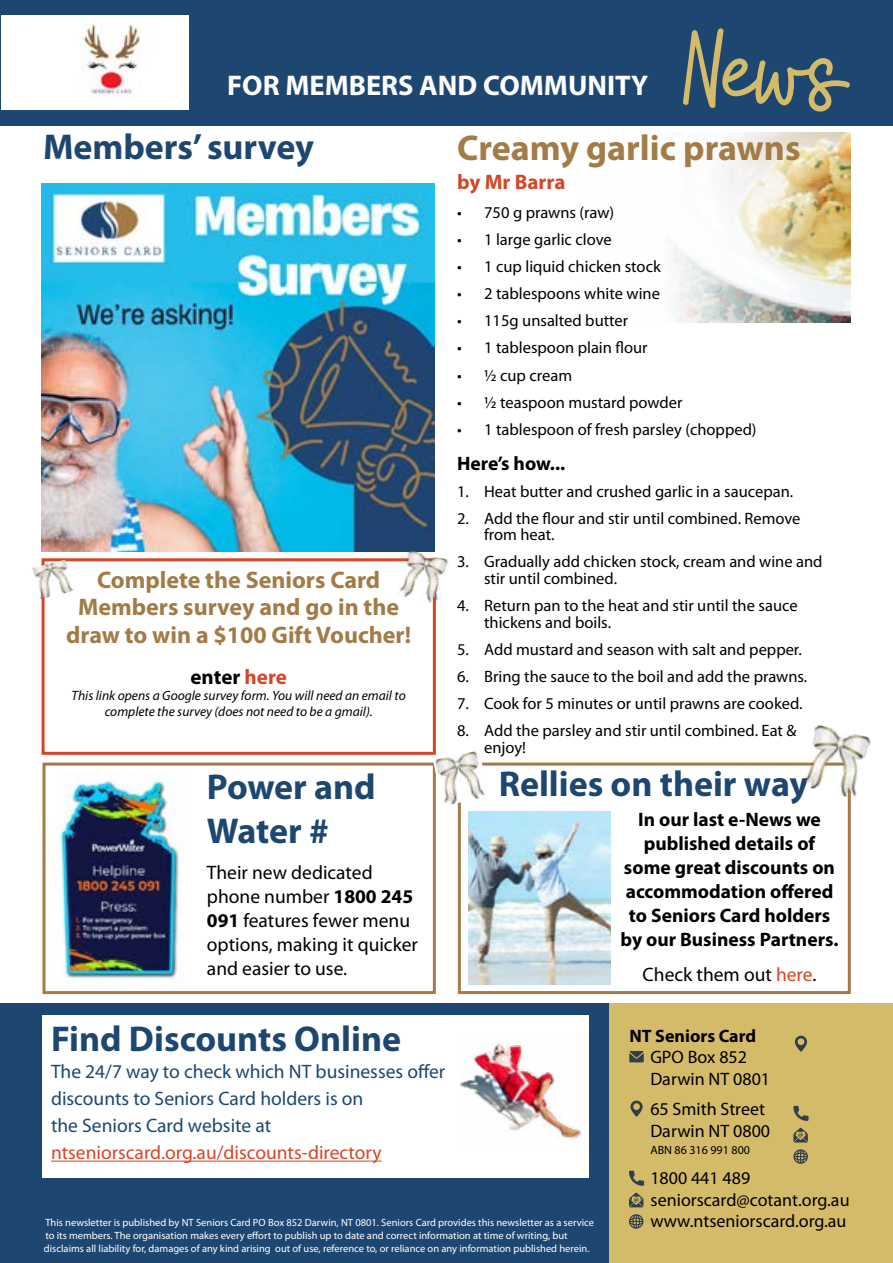
<style>
.page{position:relative;width:893px;height:1263px;background:#fff}
.page>*{position:absolute;margin:0;border:0;box-sizing:border-box;transform-origin:0 0}
.t1{font:700 36px/43.2px "Myriad Pro";color:#1d4771}
.t2{font:700 36px "Myriad Pro";color:#a27b46}
.t3{font:700 28.5px "Myriad Pro";color:#fff}
.t4{font:700 24px/27.8px "Myriad Pro";color:#a27b46;text-align:center}
.t5{font:700 21px "Myriad Pro";color:#d14727}
.t6{font:700 21px "Myriad Pro";color:#000}
.t7{font:700 19.5px/24px "Myriad Pro";color:#000;text-align:center}
.t8{font:19.5px/24px "Myriad Pro";color:#000}
.t9{font:19.5px/27px "Myriad Pro";color:#1d4771}
.t10{font:19.5px "Myriad Pro";color:#d14727}
.t11{font:18px/21.6px "Myriad Pro";color:#000}
.t12{font:700 18px "Myriad Pro";color:#000}
.t13{font:16.5px/16.5px "Myriad Pro";color:#000}
.t14{font:italic 13.5px/16.2px "Myriad Pro";color:#000;text-align:center}
.t15{font:12px "Myriad Pro";color:#000}
.t16{font:10.5px/12.6px "Myriad Pro";color:#fff}
.s1{color:#d14727}
.s2{font-weight:700}
</style>
<div class="page">
<img style="left:670px;top:133px;width:180px;height:189px">
<div style="left:608px;top:1005px;width:285px;height:258px;background:#d4bb69"></div>
<div style="left:0;top:1005px;width:608px;height:258px;background:#1d4771"></div>
<svg style="left:629px;top:1051px;width:15px;height:11px"></svg>
<svg style="left:629px;top:1214px;width:14px;height:15px"></svg>
<svg style="left:629px;top:1170px;width:15px;height:37px"></svg>
<svg style="left:630px;top:1100px;width:13px;height:17px"></svg>
<div style="left:43px;top:1016px;width:546px;height:162px;background:#fff"></div>
<hr style="left:51px;top:1160px;width:331px;height:1px;background:#d14727">
<img style="left:459px;top:1043px;width:123px;height:96px">
<svg style="left:793px;top:1149px;width:15px;height:15px"></svg>
<svg style="left:793px;top:1106px;width:15px;height:15px"></svg>
<svg style="left:793px;top:1128px;width:15px;height:14px"></svg>
<svg style="left:795px;top:1036px;width:12px;height:16px"></svg>
<img style="left:58px;top:773px;width:126px;height:212px">
<div style="left:43px;top:762px;width:393px;height:232px;border:3px solid #a27b46"></div>
<div style="left:458px;top:762px;width:393px;height:232px;border:3px solid #a27b46"></div>
<img style="left:468px;top:811px;width:143px;height:174px">
<img style="left:799px;top:724px;width:72px;height:76px">
<img style="left:42px;top:184px;width:393px;height:368px">
<div style="left:42px;top:558px;width:394px;height:197px;border:3px solid #d14727"></div>
<img style="left:397px;top:550px;width:52px;height:55px">
<img style="left:31px;top:559px;width:43px;height:41px">
<img style="left:433px;top:750px;width:55px;height:56px">
<div style="left:2px;top:0;width:891px;height:125px;background:#1d4771"></div>
<svg style="left:683px;top:28px;width:167px;height:84px"></svg>
<div style="left:2px;top:16px;width:187px;height:94px;background:#fff"></div>
<img style="left:81px;top:24px;width:60px;height:70px">
<h2 class="t3" style="left:227px;top:70px;width:422px">FOR MEMBERS AND COMMUNITY</h2>
<h1 class="t1" style="left:43px;top:125px;width:273px">Members’ survey</h1>
<h3 class="t4" style="left:66px;top:566px;width:346px">Complete the Seniors Card<br>Members survey and go in the draw to win a $100 Gift Voucher!</h3>
<h3 class="t6" style="left:190px;top:665px;width:98px">enter <span class="s1">here</span></h3>
<p class="t14" style="left:72px;top:688px;width:336px">This link opens a Google survey form. You will need an email to complete the survey (does not need to be a gmail).</p>
<h1 class="t1" style="left:207px;top:766px;width:170px">Power and<br>Water #</h1>
<h3 class="t8" style="left:207px;top:861px;width:213px">Their new dedicated phone number <span class="s2">1800 245<br>091</span> features fewer menu options, making it quicker and easier to use.</h3>
<h1 class="t2" style="left:457px;top:128px;width:345px">Creamy garlic prawns</h1>
<h3 class="t5" style="left:457px;top:170px;width:110px">by Mr Barra</h3>
<h3 class="t13" style="left:457px;top:204px;width:159px">• 750 g prawns (raw)</h3>
<h3 class="t13" style="left:457px;top:231px;width:156px">• 1 large garlic clove</h3>
<h3 class="t13" style="left:457px;top:259px;width:205px">• 1 cup liquid chicken stock</h3>
<h3 class="t13" style="left:457px;top:286px;width:204px">• 2 tablespoons white wine</h3>
<h3 class="t13" style="left:457px;top:313px;width:173px">• 115g unsalted butter</h3>
<h3 class="t13" style="left:457px;top:340px;width:192px">• 1 tablespoon plain flour</h3>
<h3 class="t13" style="left:457px;top:367px;width:116px">• ½ cup cream</h3>
<h3 class="t13" style="left:457px;top:394px;width:227px">• ½ teaspoon mustard powder</h3>
<h3 class="t13" style="left:457px;top:421px;width:301px">• 1 tablespoon of fresh parsley (chopped)</h3>
<h3 class="t7" style="left:457px;top:451px;width:110px">Here’s how...</h3>
<h3 class="t13" style="left:457px;top:483px;width:338px">1. Heat butter and crushed garlic in a saucepan.</h3>
<h3 class="t13" style="left:484px;top:510px;width:318px;text-indent:-27px">2. Add the flour and stir until combined. Remove from heat.</h3>
<h3 class="t13" style="left:484px;top:554px;width:340px;text-indent:-27px">3. Gradually add chicken stock, cream and wine and stir until combined.</h3>
<h3 class="t13" style="left:484px;top:598px;width:315px;text-indent:-27px">4. Return pan to the heat and stir until the sauce thickens and boils.</h3>
<h3 class="t13" style="left:457px;top:641px;width:346px">5. Add mustard and season with salt and pepper.</h3>
<h3 class="t13" style="left:457px;top:668px;width:352px">6. Bring the sauce to the boil and add the prawns.</h3>
<h3 class="t13" style="left:457px;top:695px;width:347px">7. Cook for 5 minutes or until prawns are cooked.</h3>
<h3 class="t13" style="left:484px;top:723px;width:314px;text-indent:-27px">8. Add the parsley and stir until combined. Eat &amp; enjoy!</h3>
<h1 class="t1" style="left:499px;top:763px;width:311px">Rellies on their way</h1>
<h3 class="t7" style="left:621px;top:808px;width:219px">In our last e-News we published details of some great discounts on accommodation offered to Seniors Card holders by our Business Partners.</h3>
<h3 class="t8" style="left:643px;top:963px;width:175px">Check them out <span class="s1">here</span>.</h3>
<h1 class="t1" style="left:51px;top:1018px;width:352px">Find Discounts Online</h1>
<h3 class="t9" style="left:51px;top:1058px;width:396px">The 24/7 way to check which NT businesses offer discounts to Seniors Card holders is on<br>the Seniors Card website at</h3>
<h3 class="t10" style="left:51px;top:1142px;width:332px">ntseniorscard.org.au/discounts-directory</h3>
<h3 class="t12" style="left:629px;top:1026px;width:128px">NT Seniors Card</h3>
<h3 class="t11" style="left:650px;top:1047px;width:121px">GPO Box 852<br>Darwin NT 0801</h3>
<h3 class="t11" style="left:650px;top:1098px;width:121px">65 Smith Street<br>Darwin NT 0800</h3>
<p class="t15" style="left:650px;top:1143px;width:101px">ABN 86 316 991 800</p>
<p class="t15" style="left:650px;top:1142px;width:101px">ABN 86 316 991 800</p>
<p class="t16" style="left:44px;top:1215px;width:552px">This newsletter is published by NT Seniors Card PO Box 852 Darwin, NT 0801. Seniors Card provides this newsletter as a service to its members. The organisation makes every effort to publish up to date and correct information at time of writing, but disclaims all liability for, damages of any kind arising out of use, reference to, or reliance on any information published herein.</p>
<p class="t16" style="left:44px;top:1217px;width:552px">This newsletter is published by NT Seniors Card PO Box 852 Darwin, NT 0801. Seniors Card provides this newsletter as a service to its members. The organisation makes every effort to publish up to date and correct information at time of writing, but disclaims all liability for, damages of any kind arising out of use, reference to, or reliance on any information published herein.</p>
<h3 class="t11" style="left:650px;top:1168px;width:201px">1800 441 489 seniorscard@cotant.org.au www.ntseniorscard.org.au</h3>
</div>
